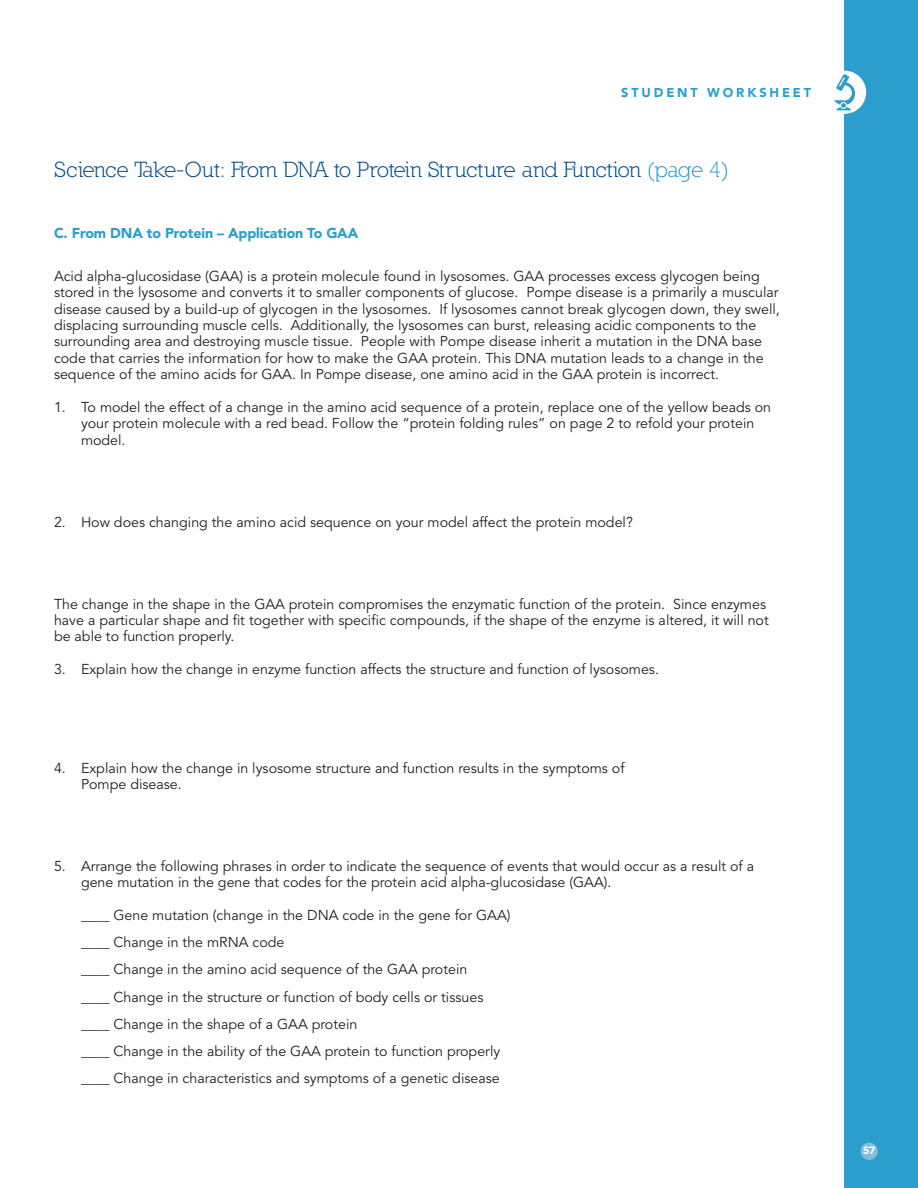
<style>
.page{position:relative;width:918px;height:1188px;background:#fff}
.page>*{position:absolute;margin:0;border:0;box-sizing:border-box;transform-origin:0 0}
.t1{font:22.5px "Nilland";letter-spacing:-.025em;color:#005190}
.t2{font:14.25px/16.4px "Avenir";color:#231f20}
.t3{font:900 14.25px "Avenir";letter-spacing:-.01em;color:#2b9ece}
.t4{font:900 12.75px "Avenir";letter-spacing:.22em;color:#2b9ece}
.t5{font:900 10.5px "Avenir";color:#fff}
.s1{color:#2b9ece}
</style>
<div class="page">
<div style="left:845px;top:0;width:73px;height:1188px;background:#2b9ece"></div>
<div style="left:823px;top:71px;width:43px;height:43px;background:#fff;border-radius:50%"></div>
<svg style="left:834px;top:74px;width:21px;height:36px"></svg>
<div style="left:861px;top:1143px;width:17px;height:17px;background:#86bddf;border-radius:50%"></div>
<p class="t4" style="left:621px;top:85px;width:191px">STUDENT WORKSHEET</p>
<h1 class="t1" style="left:54px;top:156px;width:677px">Science Take-Out: From DNA to Protein Structure and Function <span class="s1">(page 4)</span></h1>
<p class="t3" style="left:54px;top:224px;width:306px">C. From DNA to Protein – Application To GAA</p>
<p class="t2" style="left:54px;top:268px;width:727px">Acid alpha-glucosidase (GAA) is a protein molecule found in lysosomes. GAA processes excess glycogen being stored in the lysosome and converts it to smaller components of glucose. Pompe disease is a primarily a muscular disease caused by a build-up of glycogen in the lysosomes. If lysosomes cannot break glycogen down, they swell, displacing surrounding muscle cells. Additionally, the lysosomes can burst, releasing acidic components to the surrounding area and destroying muscle tissue. People with Pompe disease inherit a mutation in the DNA base code that carries the information for how to make the GAA protein. This DNA mutation leads to a change in the sequence of the amino acids for GAA. In Pompe disease, one amino acid in the GAA protein is incorrect.</p>
<p class="t2" style="left:81px;top:399px;width:692px;text-indent:-27px">1. To model the effect of a change in the amino acid sequence of a protein, replace one of the yellow beads on your protein molecule with a red bead. Follow the “protein folding rules” on page 2 to refold your protein model.</p>
<p class="t2" style="left:54px;top:514px;width:580px">2. How does changing the amino acid sequence on your model affect the protein model?</p>
<p class="t2" style="left:54px;top:596px;width:716px">The change in the shape in the GAA protein compromises the enzymatic function of the protein. Since enzymes have a particular shape and fit together with specific compounds, if the shape of the enzyme is altered, it will not be able to function properly.</p>
<p class="t2" style="left:54px;top:662px;width:607px">3. Explain how the change in enzyme function affects the structure and function of lysosomes.</p>
<p class="t2" style="left:81px;top:760px;width:545px;text-indent:-27px">4. Explain how the change in lysosome structure and function results in the symptoms of<br>Pompe disease.</p>
<p class="t2" style="left:81px;top:858px;width:675px;text-indent:-27px">5. Arrange the following phrases in order to indicate the sequence of events that would occur as a result of a gene mutation in the gene that codes for the protein acid alpha-glucosidase (GAA).</p>
<p class="t2" style="left:81px;top:902px;width:431px;line-height:27.2px">____ Gene mutation (change in the DNA code in the gene for GAA) ____ Change in the mRNA code<br>____ Change in the amino acid sequence of the GAA protein<br>____ Change in the structure or function of body cells or tissues ____ Change in the shape of a GAA protein<br>____ Change in the ability of the GAA protein to function properly ____ Change in characteristics and symptoms of a genetic disease</p>
<p class="t5" style="left:863px;top:1144px;width:14px">57</p>
</div>
